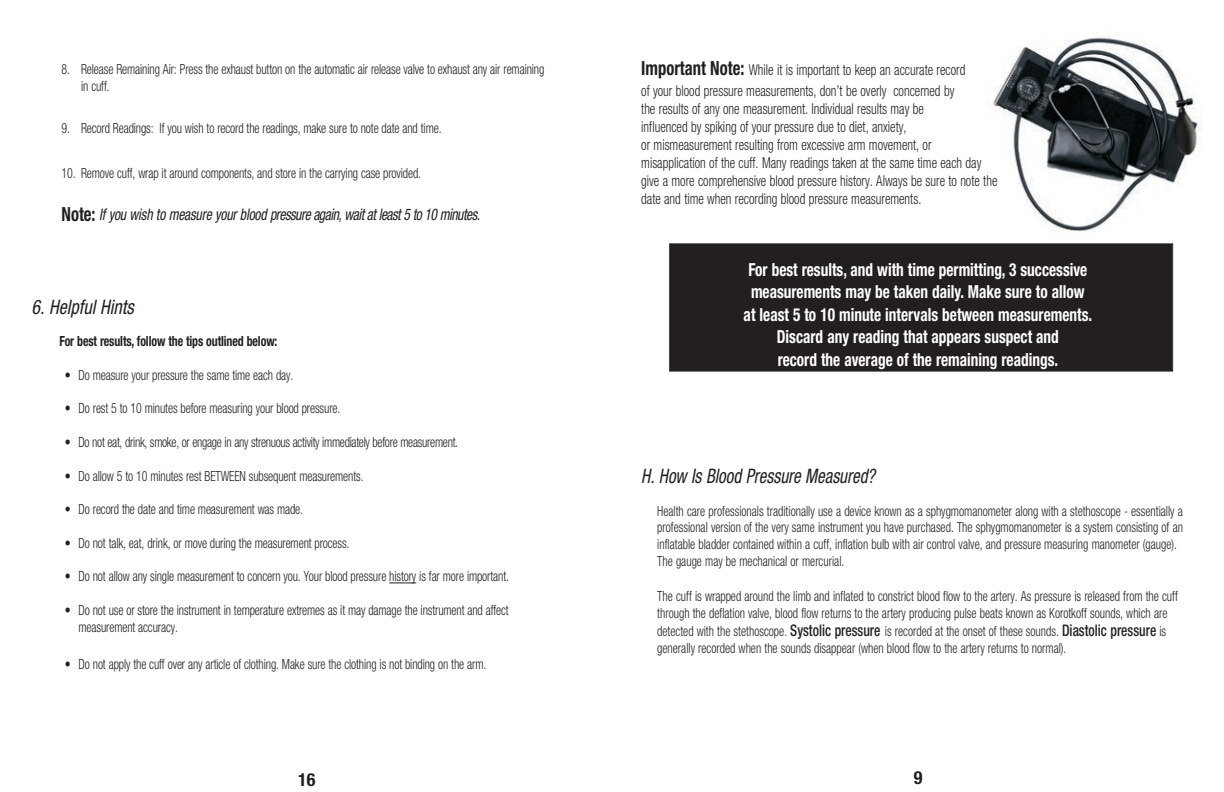
<style>
.page{position:relative;width:1224px;height:792px;background:#fff}
.page>*{position:absolute;margin:0;border:0;box-sizing:border-box;transform-origin:0 0}
.t1{font:italic condensed 20px "Helvetica Neue LT Std";color:#231f20;scale:.85 1}
.t2{font:italic condensed 20px "Helvetica Neue LT Std";color:#231f20;scale:.9 1}
.t3{font:700 condensed 18px "Helvetica Neue";color:#fff;scale:.85 1}
.t4{font:700 condensed 18px "Helvetica Neue";color:#231f20}
.t5{font:italic condensed 16px "Helvetica Neue LT Std";letter-spacing:-.035em;color:#231f20;scale:.85 1}
.t6{font:300 condensed 15px/18px "Helvetica Neue LT Std";color:#231f20;scale:.85 1}
.t7{font:300 condensed 14px/16.8px "Helvetica Neue LT Std";letter-spacing:-.01em;color:#231f20;scale:.85 1}
.t8{font:700 condensed 14px "Helvetica Neue";letter-spacing:-.01em;color:#231f20;scale:.85 1}
.s1{font-family:"Helvetica Neue";font-weight:700;font-style:normal;font-size:19.6px}
.s2{font-family:"Helvetica Neue";font-weight:700;font-size:19.6px}
.s3{font-weight:500;font-size:16px}
</style>
<div class="page">
<img style="left:992px;top:36px;width:210px;height:196px">
<div style="left:670px;top:244px;width:502px;height:127px;background:#231f20"></div>
<div style="left:669px;top:243px;width:504px;height:129px;border:1px solid #231f20"></div>
<svg style="left:389px;top:583px;width:27px;height:1px"></svg>
<p class="t7" style="left:81px;top:62px;width:547px;text-indent:-20px">8. Release Remaining Air: Press the exhaust button on the automatic air release valve to exhaust any air remaining in cuff.</p>
<p class="t7" style="left:62px;top:120px;width:449px">9. Record Readings: If you wish to record the readings, make sure to note date and time.</p>
<p class="t7" style="left:62px;top:166px;width:424px">10. Remove cuff, wrap it around components, and store in the carrying case provided.</p>
<p class="t5" style="left:62px;top:209px;width:494px"><span class="s1">Note:</span> If you wish to measure your blood pressure again, wait at least 5 to 10 minutes.</p>
<p class="t2" style="left:31px;top:300px;width:115px">6. Helpful Hints</p>
<p class="t8" style="left:60px;top:336px;width:258px">For best results, follow the tips outlined below:</p>
<p class="t7" style="left:65px;top:368px;width:270px">• Do measure your pressure the same time each day.</p>
<p class="t7" style="left:65px;top:401px;width:326px">• Do rest 5 to 10 minutes before measuring your blood pressure.</p>
<p class="t7" style="left:65px;top:435px;width:464px">• Do not eat, drink, smoke, or engage in any strenuous activity immediately before measurement.</p>
<p class="t7" style="left:65px;top:468px;width:353px">• Do allow 5 to 10 minutes rest BETWEEN subsequent measurements.</p>
<p class="t7" style="left:65px;top:502px;width:282px">• Do record the date and time measurement was made.</p>
<p class="t7" style="left:65px;top:536px;width:336px">• Do not talk, eat, drink, or move during the measurement process.</p>
<p class="t7" style="left:65px;top:569px;width:524px">• Do not allow any single measurement to concern you. Your blood pressure history is far more important.</p>
<p class="t7" style="left:79px;top:603px;width:508px;text-indent:-14px">• Do not use or store the instrument in temperature extremes as it may damage the instrument and affect measurement accuracy.</p>
<p class="t7" style="left:65px;top:657px;width:497px">• Do not apply the cuff over any article of clothing. Make sure the clothing is not binding on the arm.</p>
<p class="t6" style="left:641px;top:61px;width:383px;line-height:20.8px"><span class="s2">Important Note:</span> While it is important to keep an accurate record of your blood pressure measurements, don’t be overly concerned by</p>
<p class="t6" style="left:641px;top:101px;width:421px">the results of any one measurement. Individual results may be<br>influenced by spiking of your pressure due to diet, anxiety,<br>or mismeasurement resulting from excessive arm movement, or misapplication of the cuff. Many readings taken at the same time each day give a more comprehensive blood pressure history. Always be sure to note the date and time when recording blood pressure measurements.</p>
<p class="t3" style="left:748px;top:263px;width:400px">For best results, and with time permitting, 3 successive</p>
<p class="t3" style="left:751px;top:286px;width:394px">measurements may be taken daily. Make sure to allow</p>
<p class="t3" style="left:744px;top:308px;width:411px">at least 5 to 10 minute intervals between measurements.</p>
<p class="t3" style="left:777px;top:331px;width:333px">Discard any reading that appears suspect and</p>
<p class="t3" style="left:778px;top:353px;width:331px">record the average of the remaining readings.</p>
<p class="t1" style="left:641px;top:469px;width:277px">H. How Is Blood Pressure Measured?</p>
<p class="t7" style="left:657px;top:504px;width:620px">Health care professionals traditionally use a device known as a sphygmomanometer along with a stethoscope - essentially a professional version of the very same instrument you have purchased. The sphygmomanometer is a system consisting of an inflatable bladder contained within a cuff, inflation bulb with air control valve, and pressure measuring manometer (gauge).<br>The gauge may be mechanical or mercurial.</p>
<p class="t7" style="left:657px;top:588px;width:614px;line-height:17.4px">The cuff is wrapped around the limb and inflated to constrict blood flow to the artery. As pressure is released from the cuff through the deflation valve, blood flow returns to the artery producing pulse beats known as Korotkoff sounds, which are detected with the stethoscope. <span class="s3">Systolic pressure</span> is recorded at the onset of these sounds. <span class="s3">Diastolic pressure</span> is generally recorded when the sounds disappear (when blood flow to the artery returns to normal).</p>
<p class="t4" style="left:298px;top:773px;width:19px">16</p>
<p class="t4" style="left:914px;top:771px;width:10px">9</p>
</div>
